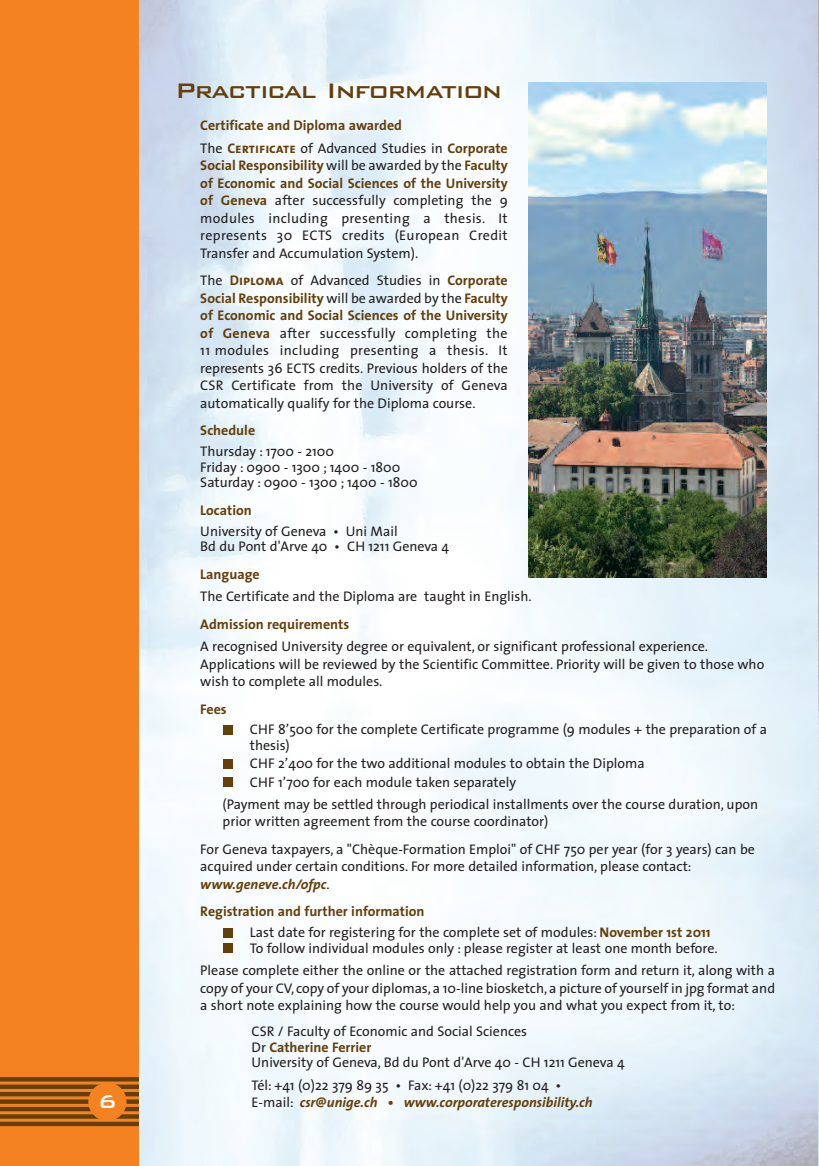
<style>
.page{position:relative;width:819px;height:1166px;background:#fff}
.page>*{position:absolute;margin:0;border:0;box-sizing:border-box;transform-origin:0 0}
.t1{font:500 28px "Bank Gothic BT";letter-spacing:-.04em;color:#643f0a}
.t2{font:500 24.5px "Bank Gothic BT";color:#fff}
.t3{font:14px/17.5px "The Sans";color:#231f20}
.t4{font:700 14px/22.4px "The Sans";color:#643f0a}
.t5{font:italic 700 14px "The Sans";color:#643f0a}
.s1{font-weight:400;color:#231f20}
.s2{font-family:"The Sans Bold Caps";font-weight:400}
.s3{font-weight:700;color:#643f0a}
.s4{font-family:"The Sans Bold Caps";color:#643f0a}
.s5{font-weight:700;font-style:italic;color:#643f0a}
.s6{font-weight:400;font-style:normal;color:#231f20}
</style>
<div class="page">
<img style="left:139px;top:0;width:680px;height:1166px">
<div style="left:0;top:0;width:139px;height:1166px;background:#f58220"></div>
<div style="left:223px;top:944px;width:9px;height:9px;background:#643f0a"></div>
<div style="left:223px;top:928px;width:9px;height:9px;background:#643f0a"></div>
<div style="left:223px;top:777px;width:9px;height:9px;background:#643f0a"></div>
<div style="left:223px;top:759px;width:9px;height:9px;background:#643f0a"></div>
<div style="left:223px;top:725px;width:9px;height:9px;background:#643f0a"></div>
<svg style="left:0;top:1077px;width:139px;height:4px"></svg>
<div style="left:0;top:1084px;width:139px;height:5px;background:#643f0a"></div>
<hr style="left:0;top:1092px;width:139px;height:4px;background:#643f0a">
<div style="left:0;top:1099px;width:139px;height:5px;background:#643f0a"></div>
<hr style="left:0;top:1107px;width:139px;height:4px;background:#643f0a">
<svg style="left:0;top:1114px;width:139px;height:4px"></svg>
<hr style="left:0;top:1122px;width:139px;height:4px;background:#643f0a">
<div style="left:88px;top:1082px;width:38px;height:39px;background:#f58220;border-radius:50%"></div>
<img style="left:529px;top:83px;width:237px;height:494px">
<h1 class="t1" style="left:175px;top:72px;width:328px">Practical Information</h1>
<p class="t4" style="left:200px;top:116px;width:309px">Certificate and Diploma awarded<br><span class="s1">The</span> <span class="s2">Certificate</span> <span class="s1">of Advanced Studies in</span> Corporate</p>
<p class="t3" style="left:200px;top:158px;width:309px;text-align:justify"><span class="s3">Social Responsibility</span> will be awarded by the <span class="s3">Faculty of Economic and Social Sciences of the University of Geneva</span> after successfully completing the 9 modules including presenting a thesis. It represents 30 ECTS credits (European Credit Transfer and Accumulation System).</p>
<p class="t3" style="left:200px;top:273px;width:309px;text-align:justify">The <span class="s4">Diploma</span> of Advanced Studies in <span class="s3">Corporate Social Responsibility</span> will be awarded by the <span class="s3">Faculty of Economic and Social Sciences of the University of Geneva</span> after successfully completing the 11 modules including presenting a thesis. It represents 36 ECTS credits. Previous holders of the CSR Certificate from the University of Geneva automatically qualify for the Diploma course.</p>
<p class="t4" style="left:200px;top:421px;width:56px">Schedule</p>
<p class="t3" style="left:200px;top:445px;width:219px;line-height:15.8px">Thursday : 1700 - 2100<br>Friday : 0900 - 1300 ; 1400 - 1800<br>Saturday : 0900 - 1300 ; 1400 - 1800</p>
<p class="t4" style="left:200px;top:500px;width:53px">Location</p>
<p class="t3" style="left:200px;top:524px;width:250px;line-height:15.8px">University of Geneva • Uni Mail<br>Bd du Pont d'Arve 40 • CH 1211 Geneva 4</p>
<p class="t4" style="left:200px;top:564px;width:61px">Language</p>
<p class="t3" style="left:200px;top:589px;width:333px">The Certificate and the Diploma are taught in English.</p>
<p class="t4" style="left:200px;top:614px;width:150px">Admission requirements</p>
<p class="t3" style="left:200px;top:639px;width:565px">A recognised University degree or equivalent, or significant professional experience.<br>Applications will be reviewed by the Scientific Committee. Priority will be given to those who wish to complete all modules.</p>
<p class="t4" style="left:200px;top:699px;width:28px">Fees</p>
<p class="t3" style="left:250px;top:723px;width:518px;line-height:15.8px">CHF 8’500 for the complete Certificate programme (9 modules + the preparation of a thesis)</p>
<p class="t3" style="left:250px;top:756px;width:396px;line-height:18.2px">CHF 2’400 for the two additional modules to obtain the Diploma<br>CHF 1’700 for each module taken separately</p>
<p class="t3" style="left:222px;top:797px;width:537px">(Payment may be settled through periodical installments over the course duration, upon prior written agreement from the course coordinator)</p>
<p class="t3" style="left:200px;top:842px;width:556px">For Geneva taxpayers, a "Chèque-Formation Emploi" of CHF 750 per year (for 3 years) can be acquired under certain conditions. For more detailed information, please contact: <span class="s5">www.geneve.ch/ofpc</span>.</p>
<p class="t3" style="left:250px;top:902px;width:462px;line-height:20.7px;text-indent:-50px"><span class="s3">Registration and further information<br></span>Last date for registering for the complete set of modules: <span class="s3">November 1st 2011</span></p>
<p class="t3" style="left:200px;top:938px;width:576px;line-height:22.4px;text-align:center">To follow individual modules only : please register at least one month before.<br>Please complete either the online or the attached registration form and return it, along with a</p>
<p class="t3" style="left:200px;top:980px;width:576px">copy of your CV, copy of your diplomas, a 10-line biosketch, a picture of yourself in jpg format and a short note explaining how the course would help you and what you expect from it, to:</p>
<p class="t3" style="left:251px;top:1025px;width:374px;line-height:15.8px">CSR / Faculty of Economic and Social Sciences<br>Dr <span class="s3">Catherine Ferrier<br></span>University of Geneva, Bd du Pont d'Arve 40 - CH 1211 Geneva 4</p>
<p class="t3" style="left:251px;top:1078px;width:311px">Tél: +41 (0)22 379 89 35 • Fax: +41 (0)22 379 81 04 •</p>
<h2 class="t2" style="left:98px;top:1085px;width:20px">6</h2>
<p class="t5" style="left:251px;top:1097px;width:342px"><span class="s6">E-mail:</span> csr@unige.ch • www.corporateresponsibility.ch</p>
</div>
